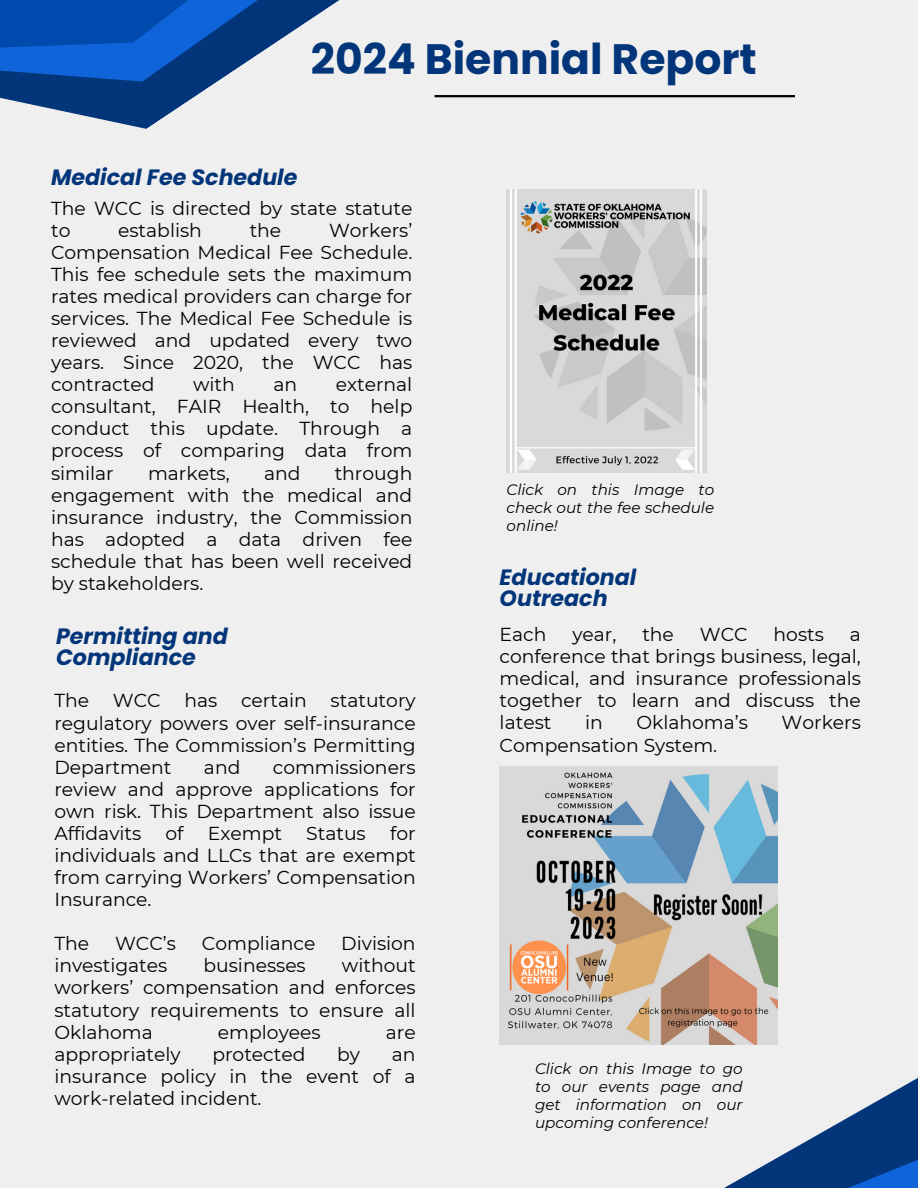
<style>
.page{position:relative;width:918px;height:1188px;background:#efefef}
.page>*{position:absolute;margin:0;border:0;box-sizing:border-box;transform-origin:0 0}
.t1{font:700 42.45px "Poppins";color:#023579}
.t2{font:italic 700 22.2px/21.3px "Poppins";color:#023579}
.t3{font:18.75px/22px "Montserrat";color:#000;text-align:justify}
.t4{font:italic 15.15px/18px "Montserrat";color:#000;text-align:justify}
</style>
<div class="page">
<svg style="left:724px;top:1078px;width:194px;height:110px"></svg>
<svg style="left:0;top:0;width:494px;height:129px"></svg>
<hr style="left:435px;top:95px;width:360px;height:2px;background:#000">
<img style="left:507px;top:189px;width:200px;height:284px">
<img style="left:500px;top:766px;width:278px;height:278px">
<h1 class="t1" style="left:311px;top:30px;width:448px">2024 Biennial Report</h1>
<p class="t2" style="left:51px;top:167px;width:248px">Medical Fee Schedule</p>
<p class="t3" style="left:51px;top:197px;width:363px">The WCC is directed by state statute to</p>
<p class="t3" style="left:51px;top:219px;width:363px;text-indent:278px">Workers’ Compensation Medical Fee Schedule.<br>This fee schedule sets the maximum rates medical providers can charge for services. The Medical Fee Schedule is reviewed and updated every two years. Since 2020, the WCC has contracted</p>
<p class="t3" style="left:118px;top:219px;width:85px">establish</p>
<p class="t3" style="left:250px;top:219px;width:33px">the</p>
<p class="t3" style="left:51px;top:373px;width:363px;text-indent:285px">external consultant, FAIR Health, to help conduct this update. Through a process of comparing data from similar</p>
<p class="t3" style="left:193px;top:373px;width:43px">with</p>
<p class="t3" style="left:273px;top:373px;width:25px">an</p>
<p class="t3" style="left:51px;top:462px;width:363px;text-indent:284px">through engagement with the medical and insurance industry, the Commission has adopted a data driven fee schedule that has been well received by stakeholders.</p>
<p class="t3" style="left:148px;top:462px;width:83px">markets,</p>
<p class="t3" style="left:264px;top:462px;width:38px">and</p>
<p class="t2" style="left:56px;top:625px;width:173px">Permitting and<br>Compliance</p>
<p class="t3" style="left:54px;top:690px;width:36px">The</p>
<p class="t3" style="left:113px;top:690px;width:49px">WCC</p>
<p class="t3" style="left:184px;top:690px;width:34px">has</p>
<p class="t3" style="left:241px;top:690px;width:67px">certain</p>
<p class="t3" style="left:54px;top:690px;width:363px;text-indent:276px">statutory regulatory powers over self-insurance entities. The Commission’s Permitting Department</p>
<p class="t3" style="left:54px;top:756px;width:363px;text-indent:218px">commissioners review and approve applications for own risk. This Department also issue Affidavits</p>
<p class="t3" style="left:204px;top:756px;width:38px">and</p>
<p class="t3" style="left:54px;top:822px;width:363px;text-indent:336px">for individuals and LLCs that are exempt from carrying Workers’ Compensation Insurance.</p>
<p class="t3" style="left:54px;top:933px;width:36px">The</p>
<p class="t3" style="left:115px;top:933px;width:62px">WCC’s</p>
<p class="t3" style="left:202px;top:933px;width:115px">Compliance</p>
<p class="t3" style="left:341px;top:933px;width:76px">Division</p>
<p class="t3" style="left:54px;top:955px;width:115px">investigates</p>
<p class="t3" style="left:203px;top:955px;width:104px">businesses</p>
<p class="t3" style="left:166px;top:822px;width:20px">of</p>
<p class="t3" style="left:208px;top:822px;width:76px">Exempt</p>
<p class="t3" style="left:306px;top:822px;width:61px">Status</p>
<p class="t3" style="left:54px;top:955px;width:363px;text-indent:288px">without workers’ compensation and enforces statutory requirements to ensure all Oklahoma</p>
<p class="t3" style="left:218px;top:1021px;width:104px">employees</p>
<p class="t3" style="left:386px;top:1021px;width:31px">are</p>
<p class="t3" style="left:54px;top:1043px;width:128px">appropriately</p>
<p class="t3" style="left:212px;top:1043px;width:95px">protected</p>
<p class="t3" style="left:337px;top:1043px;width:24px">by</p>
<p class="t3" style="left:54px;top:1043px;width:363px;text-indent:338px">an insurance policy in the event of a work-related incident.</p>
<p class="t4" style="left:507px;top:481px;width:209px">Click on this Image to check out the fee schedule online!</p>
<p class="t2" style="left:500px;top:567px;width:138px">Educational<br>Outreach</p>
<p class="t3" style="left:500px;top:623px;width:48px">Each</p>
<p class="t3" style="left:572px;top:623px;width:46px">year,</p>
<p class="t3" style="left:642px;top:623px;width:33px">the</p>
<p class="t3" style="left:700px;top:623px;width:49px">WCC</p>
<p class="t3" style="left:774px;top:623px;width:52px">hosts</p>
<p class="t3" style="left:500px;top:623px;width:363px;text-indent:350px">a conference that brings business, legal, medical, and insurance professionals together to learn and discuss the latest</p>
<p class="t3" style="left:585px;top:712px;width:19px">in</p>
<p class="t3" style="left:636px;top:712px;width:113px">Oklahoma’s</p>
<p class="t3" style="left:782px;top:712px;width:81px">Workers</p>
<p class="t3" style="left:500px;top:734px;width:219px">Compensation System.</p>
<p class="t4" style="left:535px;top:1059px;width:209px">Click on this Image to go to our events page and get information on our upcoming conference!</p>
</div>
